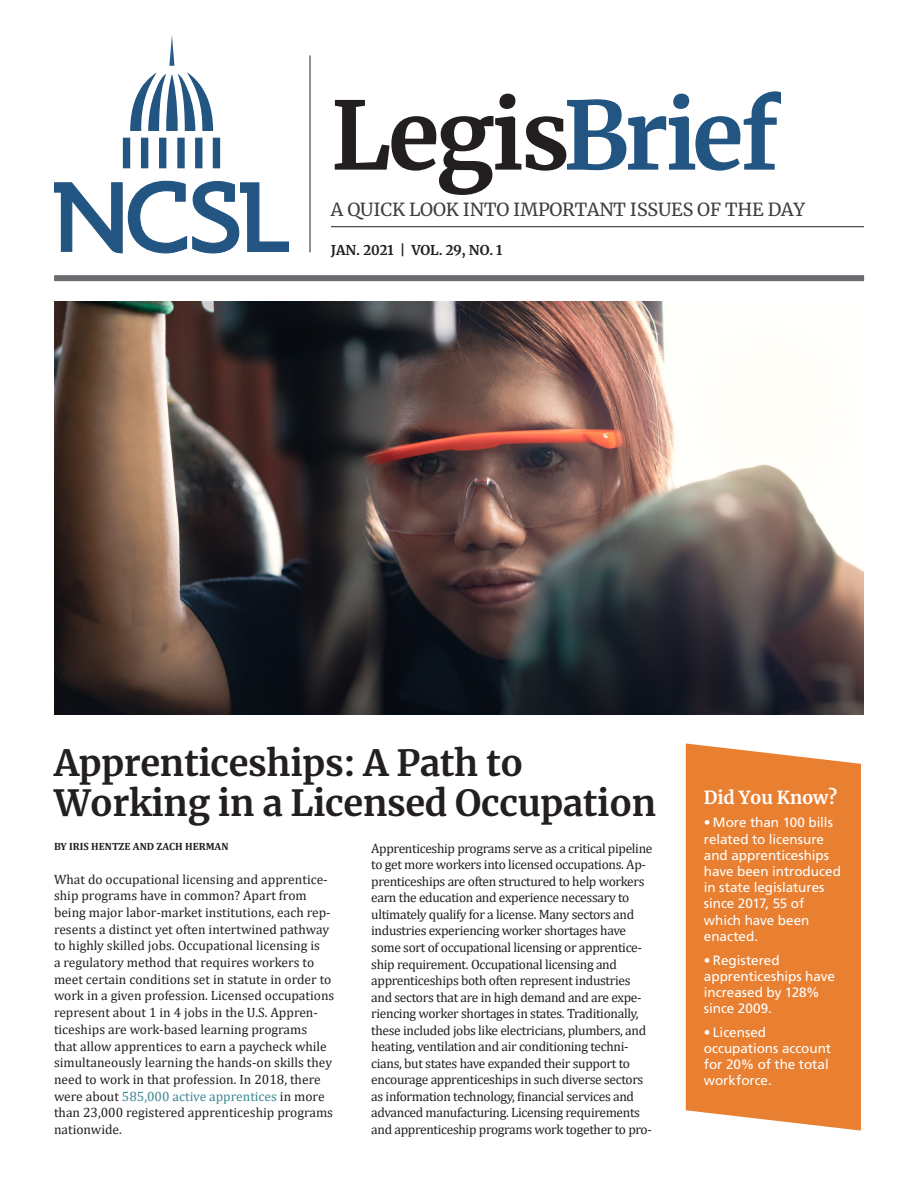
<style>
.page{position:relative;width:918px;height:1188px;background:#fff}
.page>*{position:absolute;margin:0;border:0;box-sizing:border-box;transform-origin:0 0}
.t1{font:700 93.9px "Merriweather";letter-spacing:-.03em;color:#231f20}
.HEADLINE{font:700 36px/40.5px "Merriweather";letter-spacing:-.01em;color:#231f20}
.t2{font:18px "Merriweather";letter-spacing:-.01em;color:#3e3e3f}
.BOX_HEAD{font:700 18px "Merriweather";letter-spacing:-.01em;color:#fff}
.TEXT{font:13.5px/16.5px "Cambria";letter-spacing:-.025em;color:#231f20}
.TEXT-2{font:13.5px/16.6px "Cambria";color:#231f20}
.t3{font:13.5px/16.2px "Frutiger LT Std";letter-spacing:-.005em;color:#fff}
.VOL_MONTH{font:700 13.5px "Merriweather";letter-spacing:-.01em;color:#231f20}
.BYLINE{font:700 10.5px "Cambria";color:#231f20}
.s1{color:#225581}
.s2{color:#3c8894}
</style>
<div class="page">
<div style="left:54px;top:275px;width:810px;height:6px;background:#6c6d70"></div>
<hr style="left:331px;top:226px;width:533px;height:1px;background:#231f20">
<hr style="left:310px;top:56px;width:1px;height:196px;background:#231f20">
<svg style="left:54px;top:180px;width:235px;height:74px"></svg>
<svg style="left:169px;top:35px;width:5px;height:31px"></svg>
<svg style="left:130px;top:72px;width:83px;height:59px"></svg>
<div style="left:195px;top:138px;width:7px;height:30px;background:#225581"></div>
<div style="left:213px;top:138px;width:7px;height:30px;background:#225581"></div>
<div style="left:177px;top:138px;width:8px;height:30px;background:#225581"></div>
<div style="left:159px;top:138px;width:7px;height:30px;background:#225581"></div>
<div style="left:141px;top:138px;width:7px;height:30px;background:#225581"></div>
<div style="left:123px;top:138px;width:7px;height:30px;background:#225581"></div>
<div style="left:685px;top:743px;width:176px;height:388px;background:#e97f30"></div>
<img style="left:54px;top:301px;width:810px;height:414px">
<p class="t1" style="left:331px;top:70px;width:450px">Legis<span class="s1">Brief</span></p>
<p class="t2" style="left:331px;top:197px;width:476px">A QUICK LOOK INTO IMPORTANT ISSUES OF THE DAY</p>
<p class="VOL_MONTH" style="left:331px;top:241px;width:173px">JAN. 2021 | VOL. 29, NO. 1</p>
<p class="HEADLINE" style="left:54px;top:741px;width:604px">Apprenticeships: A Path to<br>Working in a Licensed Occupation</p>
<p class="BYLINE" style="left:54px;top:839px;width:176px">BY IRIS HENTZE AND ZACH HERMAN</p>
<p class="TEXT-2" style="left:54px;top:871px;width:282px">What do occupational licensing and apprentice&shy;ship programs have in common? Apart from being major labor-market institutions, each rep&shy;resents a distinct yet often intertwined pathway to highly skilled jobs. Occupational licensing is<br>a regulatory method that requires workers to meet certain conditions set in statute in order to work in a given profession. Licensed occupations represent about 1 in 4 jobs in the U.S. Appren&shy;ticeships are work-based learning programs<br>that allow apprentices to earn a paycheck while simultaneously learning the hands-on skills they need to work in that profession. In 2018, there were about <span class="s2">585,000 active apprentices</span> in more than 23,000 registered apprenticeship programs nationwide.</p>
<p class="TEXT" style="left:371px;top:840px;width:283px">Apprenticeship programs serve as a critical pipeline to get more workers into licensed occupations. Ap&shy;prenticeships are often structured to help workers earn the education and experience necessary to ultimately qualify for a license. Many sectors and industries experiencing worker shortages have some sort of occupational licensing or apprentice&shy;ship requirement. Occupational licensing and apprenticeships both often represent industries and sectors that are in high demand and are expe&shy;riencing worker shortages in states. Traditionally, these included jobs like electricians, plumbers, and heating, ventilation and air conditioning techni&shy;cians, but states have expanded their support to encourage apprenticeships in such diverse sectors as information technology, financial services and advanced manufacturing. Licensing requirements and apprenticeship programs work together to pro-</p>
<p class="BOX_HEAD" style="left:704px;top:785px;width:135px">Did You Know?</p>
<p class="t3" style="left:704px;top:815px;width:138px">• More than 100 bills related to licensure and apprenticeships have been introduced in state legislatures since 2017, 55 of which have been enacted.</p>
<p class="t3" style="left:704px;top:952px;width:132px">• Registered apprenticeships have increased by 128% since 2009.</p>
<p class="t3" style="left:704px;top:1024px;width:129px">• Licensed occupations account for 20% of the total workforce.</p>
</div>
